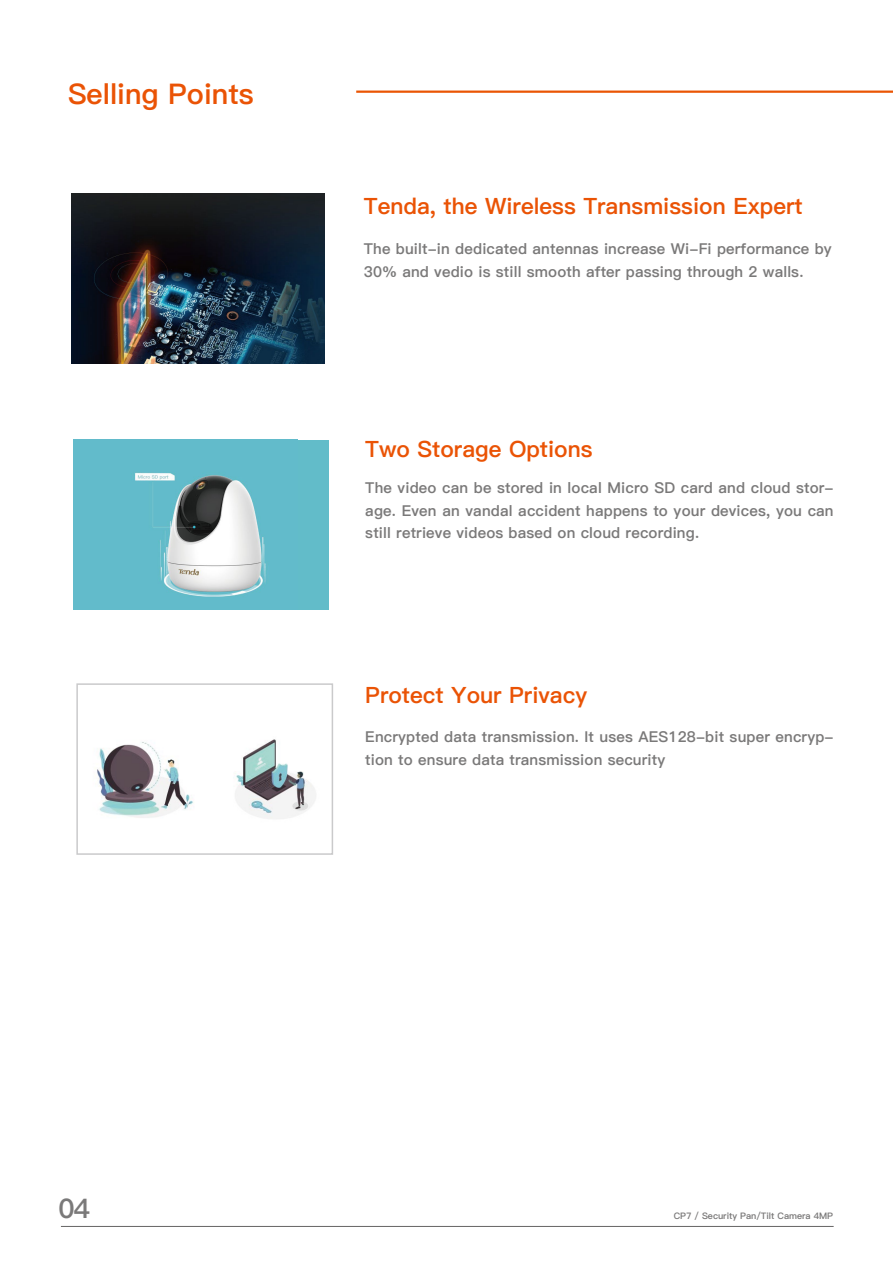
<style>
.page{position:relative;width:893px;height:1263px;background:#fff}
.page>*{position:absolute;margin:0;border:0;box-sizing:border-box;transform-origin:0 0}
.t1{font:28.5px "Ping Fang SC Heavy";color:#ea5305}
.t2{font:27px "Ping Fang SC Heavy";color:#7a7979}
.t3{font:22.5px "Ping Fang SC Heavy";color:#ea5305}
.t4{font:15px/22.5px "Ping Fang SC Heavy";letter-spacing:.01em;color:#7a7979}
.t5{font:9px "Ping Fang SC Heavy";color:#7a7979}
</style>
<div class="page">
<hr style="left:356px;top:91px;width:537px;height:2px;background:#ea5504">
<hr style="left:61px;top:1226px;width:773px;height:1px;background:#646363">
<img style="left:97px;top:739px;width:219px;height:80px">
<div style="left:76px;top:683px;width:257px;height:172px;border:2px solid #cacacb"></div>
<div style="left:73px;top:440px;width:256px;height:170px;background:#62bcc9"></div>
<img style="left:134px;top:472px;width:132px;height:125px">
<img style="left:72px;top:193px;width:253px;height:170px">
<h1 class="t1" style="left:68px;top:77px;width:187px">Selling Points</h1>
<h3 class="t3" style="left:364px;top:193px;width:440px">Tenda, the Wireless Transmission Expert</h3>
<p class="t4" style="left:364px;top:238px;width:469px">The built-in dedicated antennas increase Wi-Fi performance by<br>30% and vedio is still smooth after passing through 2 walls.</p>
<h3 class="t3" style="left:365px;top:435px;width:229px">Two Storage Options</h3>
<p class="t4" style="left:365px;top:477px;width:470px;text-align:justify">The video can be stored in local Micro SD card and cloud stor&shy;age. Even an vandal accident happens to your devices, you can still retrieve videos based on cloud recording.</p>
<h3 class="t3" style="left:365px;top:682px;width:223px">Protect Your Privacy</h3>
<p class="t4" style="left:365px;top:726px;width:470px">Encrypted data transmission. It uses AES128-bit super encryp&shy;tion to ensure data transmission security</p>
<h2 class="t2" style="left:59px;top:1192px;width:33px">04</h2>
<p class="t5" style="left:674px;top:1211px;width:161px">CP7 / Security Pan/Tilt Camera 4MP</p>
</div>
